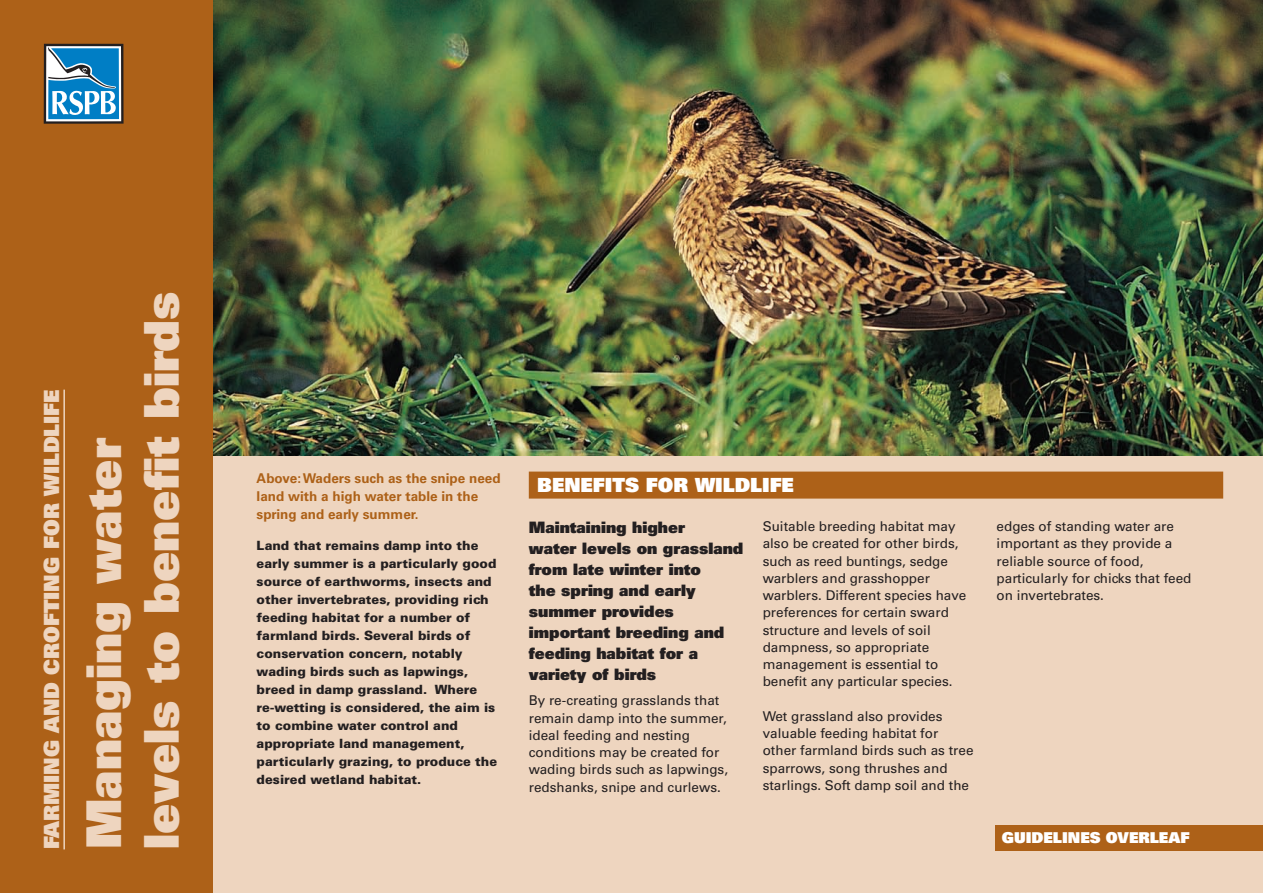
<style>
.page{position:relative;width:1263px;height:893px;background:#fff}
.page>*{position:absolute;margin:0;border:0;box-sizing:border-box;transform-origin:0 0}
.t1{font:900 48px/57.6px "Univers";color:#eed5bf}
.t2{font:900 21px "Univers";color:#eed5bf}
.t3{font:900 19.5px "Univers";color:#fff}
.t4{font:900 15.75px/21px "Univers";color:#231f20}
.t5{font:900 15px "Univers";color:#fff}
.t6{font:13.5px/17.2px "Univers";color:#231f20}
.t7{font:700 13.5px/18px "Univers";color:#ad6118}
.t8{font:900 12.75px/18px "Univers";color:#231f20}
</style>
<div class="page">
<div style="left:204px;top:400px;width:1059px;height:493px;background:#eed5bf"></div>
<img style="left:213px;top:0;width:1050px;height:455px">
<div style="left:0;top:0;width:213px;height:893px;background:#ad6118"></div>
<svg style="left:44px;top:44px;width:80px;height:80px;background:#5798bc"></svg>
<hr style="left:63px;top:390px;width:2px;height:459px;background:#eed5bf">
<div style="left:529px;top:472px;width:694px;height:27px;background:#ad6118"></div>
<div style="left:995px;top:825px;width:268px;height:25px;background:#ad6118"></div>
<h2 class="t2" style="left:44px;top:849px;width:461px;rotate:-90deg">FARMING AND CROFTING FOR WILDLIFE</h2>
<h1 class="t1" style="left:80px;top:849px;width:559px;rotate:-90deg">Managing water levels to benefit birds</h1>
<p class="t7" style="left:257px;top:471px;width:245px">Above:Waders such as the snipe need land with a high water table in the spring and early summer.</p>
<p class="t8" style="left:257px;top:537px;width:242px">Land that remains damp into the early summer is a particularly good source of earthworms, insects and other invertebrates, providing rich feeding habitat for a number of farmland birds. Several birds of conservation concern, notably wading birds such as lapwings, breed in damp grassland. Where re-wetting is considered, the aim is to combine water control and appropriate land management, particularly grazing, to produce the desired wetland habitat.</p>
<h3 class="t3" style="left:537px;top:478px;width:258px">BENEFITS FOR WILDLIFE</h3>
<p class="t4" style="left:529px;top:518px;width:216px">Maintaining higher<br>water levels on grassland from late winter into<br>the spring and early summer provides important breeding and feeding habitat for a variety of birds</p>
<p class="t6" style="left:529px;top:693px;width:201px">By re-creating grasslands that remain damp into the summer, ideal feeding and nesting conditions may be created for wading birds such as lapwings, redshanks, snipe and curlews.</p>
<p class="t6" style="left:763px;top:519px;width:205px">Suitable breeding habitat may also be created for other birds, such as reed buntings, sedge warblers and grasshopper warblers. Different species have preferences for certain sward structure and levels of soil dampness, so appropriate management is essential to benefit any particular species.</p>
<p class="t6" style="left:763px;top:709px;width:212px">Wet grassland also provides valuable feeding habitat for other farmland birds such as tree sparrows, song thrushes and starlings. Soft damp soil and the</p>
<p class="t6" style="left:996px;top:519px;width:196px">edges of standing water are important as they provide a reliable source of food, particularly for chicks that feed on invertebrates.</p>
<p class="t5" style="left:1002px;top:832px;width:189px">GUIDELINES OVERLEAF</p>
</div>
